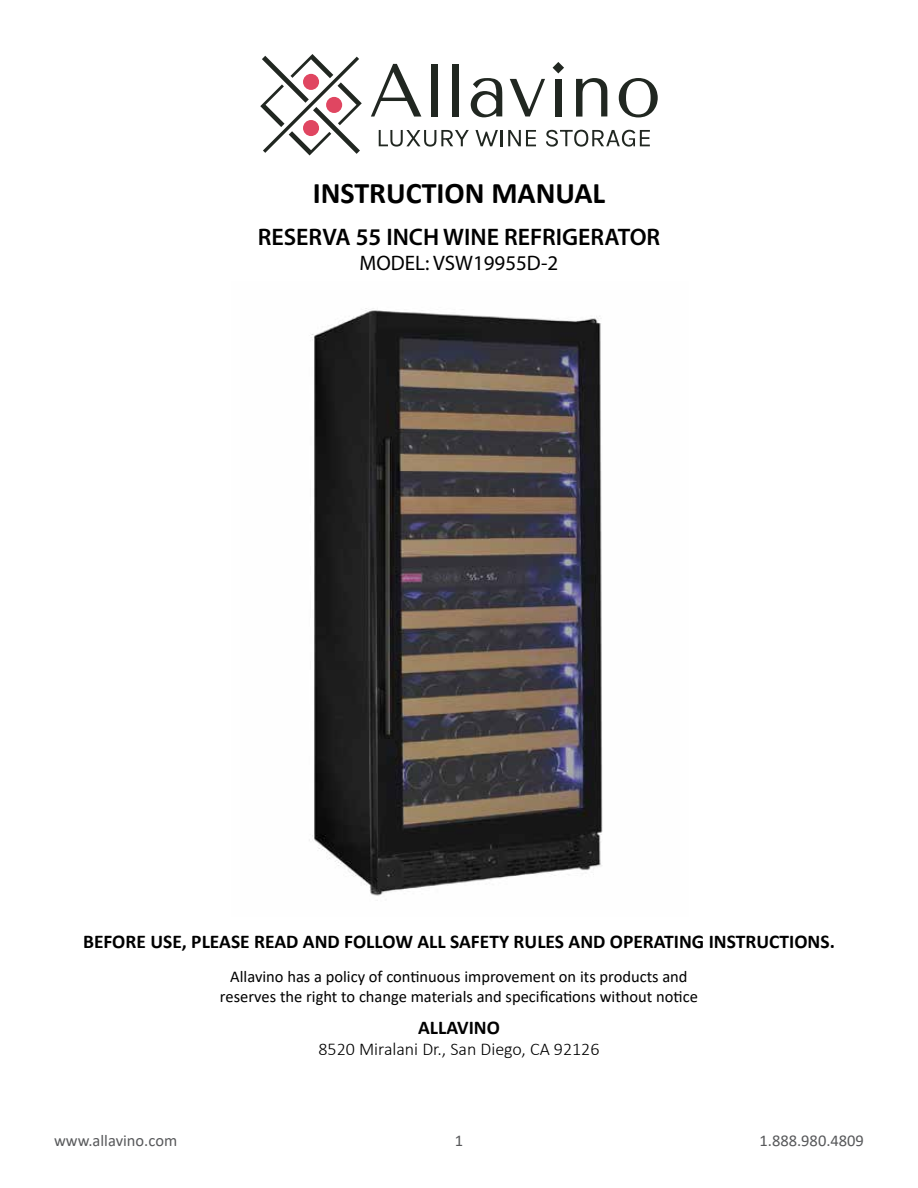
<style>
.page{position:relative;width:918px;height:1188px;background:#fff}
.page>*{position:absolute;margin:0;border:0;box-sizing:border-box;transform-origin:0 0}
.t1{font:700 30px "Calibri";color:#000}
.t2{font:600 24px "Myriad Pro";color:#000}
.t3{font:21px "Myriad Pro";color:#000}
.t4{font:700 19.5px "Calibri";color:#000}
.t5{font:300 18px "Calibri";color:#000}
.t6{font:16.5px/19.8px "Calibri";color:#000;text-align:center}
.t7{font:16.5px "Calibri";color:#58595b}
</style>
<div class="page">
<img style="left:309px;top:308px;width:294px;height:588px">
<svg style="left:379px;top:130px;width:90px;height:17px"></svg>
<svg style="left:475px;top:130px;width:61px;height:16px"></svg>
<svg style="left:546px;top:130px;width:104px;height:17px"></svg>
<svg style="left:260px;top:54px;width:102px;height:101px"></svg>
<svg style="left:371px;top:64px;width:50px;height:53px"></svg>
<div style="left:431px;top:64px;width:7px;height:52px;background:#212721"></div>
<div style="left:453px;top:64px;width:6px;height:52px;background:#212721"></div>
<svg style="left:471px;top:78px;width:31px;height:39px"></svg>
<svg style="left:510px;top:79px;width:35px;height:37px"></svg>
<div style="left:555px;top:79px;width:7px;height:37px;background:#212721"></div>
<svg style="left:576px;top:78px;width:31px;height:39px"></svg>
<svg style="left:619px;top:78px;width:39px;height:39px"></svg>
<svg style="left:553px;top:62px;width:11px;height:11px"></svg>
<h1 class="t1" style="left:313px;top:172px;width:294px">INSTRUCTION MANUAL</h1>
<h2 class="t2" style="left:258px;top:222px;width:404px">RESERVA 55 INCH WINE REFRIGERATOR</h2>
<p class="t3" style="left:360px;top:250px;width:200px">MODEL: VSW19955D-2</p>
<p class="t4" style="left:83px;top:928px;width:753px">BEFORE USE, PLEASE READ AND FOLLOW ALL SAFETY RULES AND OPERATING INSTRUCTIONS.</p>
<p class="t6" style="left:220px;top:966px;width:479px">Allavino has a policy of continuous improvement on its products and reserves the right to change materials and specifications without notice</p>
<p class="t4" style="left:418px;top:1013px;width:83px">ALLAVINO</p>
<p class="t5" style="left:318px;top:1038px;width:283px">8520 Miralani Dr., San Diego, CA 92126</p>
<p class="t7" style="left:54px;top:1129px;width:125px">www.allavino.com</p>
<p class="t7" style="left:455px;top:1129px;width:10px">1</p>
<p class="t7" style="left:760px;top:1129px;width:106px">1.888.980.4809</p>
</div>
